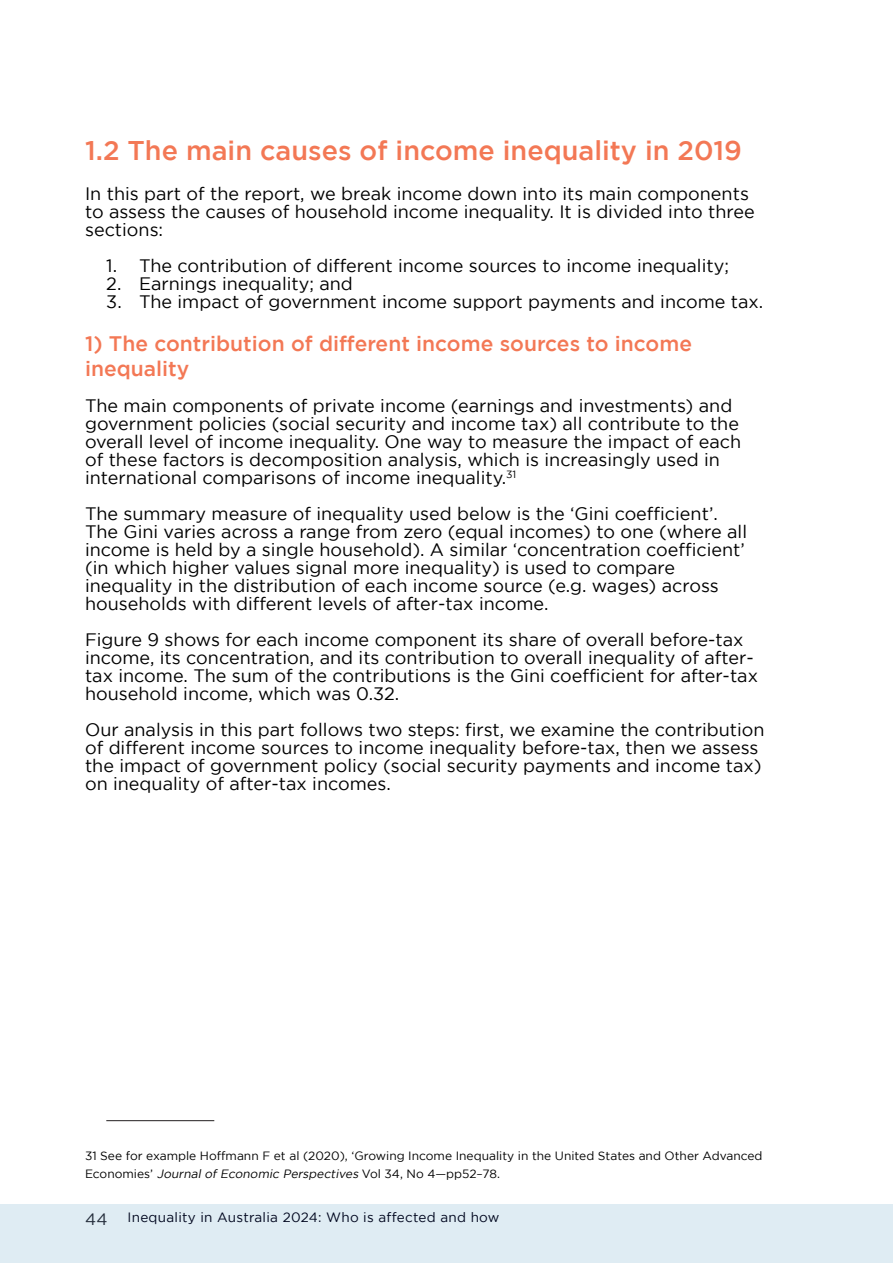
<style>
.page{position:relative;width:893px;height:1263px;background:#fff}
.page>*{position:absolute;margin:0;border:0;box-sizing:border-box;transform-origin:0 0}
.Subheading{font:500 27px "Gotham";color:#f37855}
.Subheading-2{font:500 21px/25.2px "Gotham";color:#f37855}
.Paragraph_Style_2{font:18px/18px "Gotham";color:#000}
.t1{font:13.5px "Gotham";letter-spacing:.02em;color:#00061e}
.t2{font:12px/18px "Gotham";color:#000}
.s1{font-style:italic}
.s2{font-size:16.5px;color:#232c3a}
</style>
<div class="page">
<hr style="left:106px;top:1120px;width:108px;height:1px;background:#231f20">
<div style="left:0;top:1204px;width:893px;height:59px;background:#dfecf3"></div>
<p class="Subheading" style="left:85px;top:135px;width:658px">1.2 The main causes of income inequality in 2019</p>
<p class="Paragraph_Style_2" style="left:85px;top:184px;width:671px">In this part of the report, we break income down into its main components to assess the causes of household income inequality. It is divided into three sections:</p>
<p class="Paragraph_Style_2" style="left:106px;top:256px;width:624px">1. The contribution of different income sources to income inequality;</p>
<p class="Paragraph_Style_2" style="left:106px;top:274px;width:248px">2. Earnings inequality; and</p>
<p class="Paragraph_Style_2" style="left:106px;top:292px;width:658px">3. The impact of government income support payments and income tax.</p>
<p class="Subheading-2" style="left:85px;top:330px;width:608px">1) The contribution of different income sources to income inequality</p>
<p class="Paragraph_Style_2" style="left:85px;top:396px;width:658px">The main components of private income (earnings and investments) and government policies (social security and income tax) all contribute to the overall level of income inequality. One way to measure the impact of each of these factors is decomposition analysis, which is increasingly used in international comparisons of income inequality.<sup>31</sup></p>
<p class="Paragraph_Style_2" style="left:85px;top:504px;width:663px">The summary measure of inequality used below is the ‘Gini coefficient’.<br>The Gini varies across a range from zero (equal incomes) to one (where all income is held by a single household). A similar ‘concentration coefficient’ (in which higher values signal more inequality) is used to compare inequality in the distribution of each income source (e.g. wages) across households with different levels of after-tax income.</p>
<p class="Paragraph_Style_2" style="left:85px;top:630px;width:674px">Figure 9 shows for each income component its share of overall before-tax income, its concentration, and its contribution to overall inequality of after&shy;tax income. The sum of the contributions is the Gini coefficient for after-tax household income, which was 0.32.</p>
<p class="Paragraph_Style_2" style="left:85px;top:720px;width:681px">Our analysis in this part follows two steps: first, we examine the contribution of different income sources to income inequality before-tax, then we assess the impact of government policy (social security payments and income tax) on inequality of after-tax incomes.</p>
<p class="t2" style="left:85px;top:1146px;width:679px">31 See for example Hoffmann F et al (2020), ‘Growing Income Inequality in the United States and Other Advanced<br>Eco n o m i es ’ <span class="s1">Journal of Economic Perspectives</span> Vo l 3 4, N o 4 — p p 52 –78 .</p>
<p class="t1" style="left:85px;top:1210px;width:416px"><span class="s2">44</span> Inequality in Australia 2024: Who is affected and how</p>
</div>
